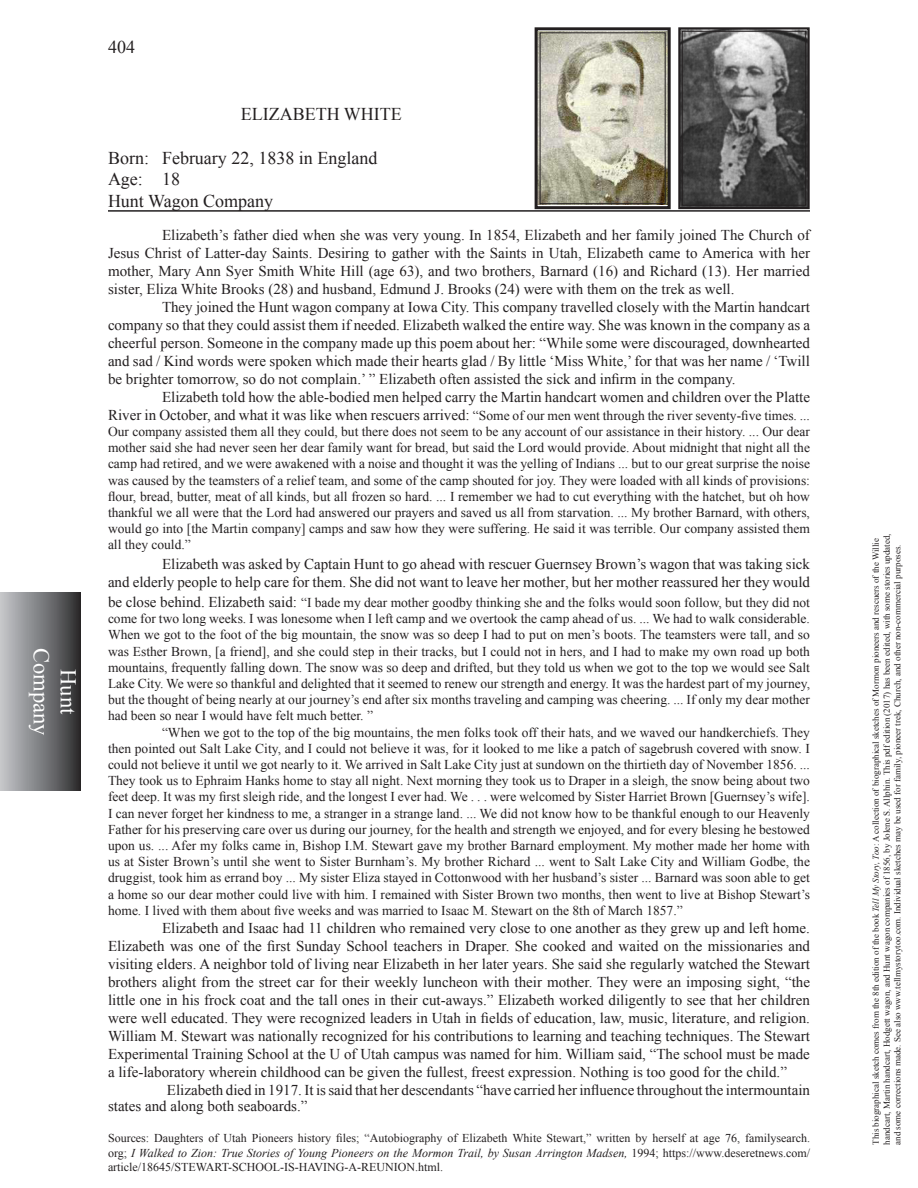
<style>
.page{position:relative;width:918px;height:1188px;background:#fff}
.page>*{position:absolute;margin:0;border:0;box-sizing:border-box;transform-origin:0 0}
.t1{font:22.5px/27px "Times New Roman";color:#fff;text-align:center}
.t2{font:18px "Times New Roman";color:#231f20}
.t3{font:15px/18px "Times New Roman";color:#231f20;text-align:justify}
.t4{font:13.5px/16.2px "Times New Roman";color:#231f20;text-align:justify}
.t5{font:12px/14.4px "Times New Roman";color:#231f20;text-align:justify}
.t6{font:9px/10.8px "Times New Roman";color:#231f20}
.s1{font-size:15px}
.s2{font-style:italic}
</style>
<div class="page">
<div style="left:0;top:593px;width:81px;height:198px;background:linear-gradient(to right,#c8cace,#2f2f30)"></div>
<hr style="left:108px;top:210px;width:702px;height:2px;background:#231f20">
<svg style="left:533px;top:27px;width:277px;height:184px"></svg>
<div style="left:540px;top:32px;width:126px;height:172px;border:1px solid #231f20"></div>
<h1 class="t1" style="left:82px;top:648px;width:89px;rotate:90deg">Hunt<br>Company</h1>
<p class="t2" style="left:108px;top:35px;width:28px">404</p>
<p class="t2" style="left:241px;top:102px;width:163px">ELIZABETH WHITE</p>
<p class="t2" style="left:108px;top:146px;width:271px">Born: February 22, 1838 in England</p>
<p class="t2" style="left:108px;top:167px;width:73px">Age: 18</p>
<p class="t2" style="left:108px;top:189px;width:167px">Hunt Wagon Company</p>
<p class="t3" style="left:108px;top:226px;width:704px;text-indent:54px">Elizabeth’s father died when she was very young. In 1854, Elizabeth and her family joined The Church of Jesus Christ of Latter-day Saints. Desiring to gather with the Saints in Utah, Elizabeth came to America with her mother, Mary Ann Syer Smith White Hill (age 63), and two brothers, Barnard (16) and Richard (13). Her married sister, Eliza White Brooks (28) and husband, Edmund J. Brooks (24) were with them on the trek as well.</p>
<p class="t3" style="left:108px;top:298px;width:704px;text-indent:54px">They joined the Hunt wagon company at Iowa City. This company travelled closely with the Martin handcart company so that they could assist them if needed. Elizabeth walked the entire way. She was known in the company as a cheerful person. Someone in the company made up this poem about her: “While some were discouraged, downhearted and sad / Kind words were spoken which made their hearts glad / By little ‘Miss White,’ for that was her name / ‘Twill be brighter tomorrow, so do not complain.’ ” Elizabeth often assisted the sick and infirm in the company.</p>
<p class="t3" style="left:162px;top:388px;width:650px">Elizabeth told how the able-bodied men helped carry the Martin handcart women and children over the Platte</p>
<p class="t4" style="left:108px;top:407px;width:704px"><span class="s1">River in October, and what it was like when rescuers arrived:</span> “Some of our men went through the river seventy-five times. ...<br>Our company assisted them all they could, but there does not seem to be any account of our assistance in their history. ... Our dear mother said she had never seen her dear family want for bread, but said the Lord would provide. About midnight that night all the camp had retired, and we were awakened with a noise and thought it was the yelling of Indians ... but to our great surprise the noise was caused by the teamsters of a relief team, and some of the camp shouted for joy. They were loaded with all kinds of provisions: flour, bread, butter, meat of all kinds, but all frozen so hard. ... I remember we had to cut everything with the hatchet, but oh how thankful we all were that the Lord had answered our prayers and saved us all from starvation. ... My brother Barnard, with others, would go into [the Martin company] camps and saw how they were suffering. He said it was terrible. Our company assisted them all they could.”</p>
<p class="t3" style="left:108px;top:555px;width:704px;text-align:right">Elizabeth was asked by Captain Hunt to go ahead with rescuer Guernsey Brown’s wagon that was taking sick<br>and elderly people to help care for them. She did not want to leave her mother, but her mother reassured her they would</p>
<p class="t4" style="left:108px;top:594px;width:704px"><span class="s1">be close behind. Elizabeth said:</span> “I bade my dear mother goodby thinking she and the folks would soon follow, but they did not come for two long weeks. I was lonesome when I left camp and we overtook the camp ahead of us. ... We had to walk considerable.<br>When we got to the foot of the big mountain, the snow was so deep I had to put on men’s boots. The teamsters were tall, and so was Esther Brown, [a friend], and she could step in their tracks, but I could not in hers, and I had to make my own road up both mountains, frequently falling down. The snow was so deep and drifted, but they told us when we got to the top we would see Salt Lake City. We were so thankful and delighted that it seemed to renew our strength and energy. It was the hardest part of my journey, but the thought of being nearly at our journey’s end after six months traveling and camping was cheering. ... If only my dear mother had been so near I would have felt much better. ”</p>
<p class="t4" style="left:108px;top:724px;width:704px;text-indent:54px">“When we got to the top of the big mountains, the men folks took off their hats, and we waved our handkerchiefs. They then pointed out Salt Lake City, and I could not believe it was, for it looked to me like a patch of sagebrush covered with snow. I could not believe it until we got nearly to it. We arrived in Salt Lake City just at sundown on the thirtieth day of November 1856. ...<br>They took us to Ephraim Hanks home to stay all night. Next morning they took us to Draper in a sleigh, the snow being about two feet deep. It was my first sleigh ride, and the longest I ever had. We . . . were welcomed by Sister Harriet Brown [Guernsey’s wife].<br>I can never forget her kindness to me, a stranger in a strange land. ... We did not know how to be thankful enough to our Heavenly Father for his preserving care over us during our journey, for the health and strength we enjoyed, and for every blesing he bestowed upon us. ... Afer my folks came in, Bishop I.M. Stewart gave my brother Barnard employment. My mother made her home with us at Sister Brown’s until she went to Sister Burnham’s. My brother Richard ... went to Salt Lake City and William Godbe, the druggist, took him as errand boy ... My sister Eliza stayed in Cottonwood with her husband’s sister ... Barnard was soon able to get a home so our dear mother could live with him. I remained with Sister Brown two months, then went to live at Bishop Stewart’s home. I lived with them about five weeks and was married to Isaac M. Stewart on the 8th of March 1857.”</p>
<p class="t3" style="left:108px;top:919px;width:704px;text-indent:54px">Elizabeth and Isaac had 11 children who remained very close to one another as they grew up and left home.<br>Elizabeth was one of the first Sunday School teachers in Draper. She cooked and waited on the missionaries and visiting elders. A neighbor told of living near Elizabeth in her later years. She said she regularly watched the Stewart brothers alight from the street car for their weekly luncheon with their mother. They were an imposing sight, “the little one in his frock coat and the tall ones in their cut-aways.” Elizabeth worked diligently to see that her children were well educated. They were recognized leaders in Utah in fields of education, law, music, literature, and religion.<br>William M. Stewart was nationally recognized for his contributions to learning and teaching techniques. The Stewart Experimental Training School at the U of Utah campus was named for him. William said, “The school must be made a life-laboratory wherein childhood can be given the fullest, freest expression. Nothing is too good for the child.”</p>
<p class="t3" style="left:108px;top:1081px;width:704px;line-height:16.5px;text-indent:59px">Elizabeth died in 1917. It is said that her descendants “have carried her influence throughout the intermountain states and along both seaboards.”</p>
<p class="t5" style="left:108px;top:1131px;width:704px">Sources: Daughters of Utah Pioneers history files; “Autobiography of Elizabeth White Stewart,” written by herself at age 76, familysearch. org; <span class="s2">I Walked to Zion: True Stories of Young Pioneers on the Mormon Trail, by Susan Arrington Madsen,</span> 1994; https://www.deseretnews.com/ article/18645/STEWART-SCHOOL-IS-HAVING-A-REUNION.html.</p>
<p class="t6" style="left:870px;top:1145px;width:613px;rotate:-90deg">This biographical sketch comes from the 8th edition of the book <span class="s2">Tell My Story, Too</span>: A collection of biographical sketches of Mormon pioneers and rescuers of the Willie handcart, Martin handcart, Hodgett wagon, and Hunt wagon companies of 1856, by Jolene S. Allphin. This pdf edition (2017) has been edited, with some stories updated, and some corrections made. See also www.tellmystorytoo.com. Individual sketches may be used for family, pioneer trek, Church, and other non-commercial purposes.</p>
</div>
